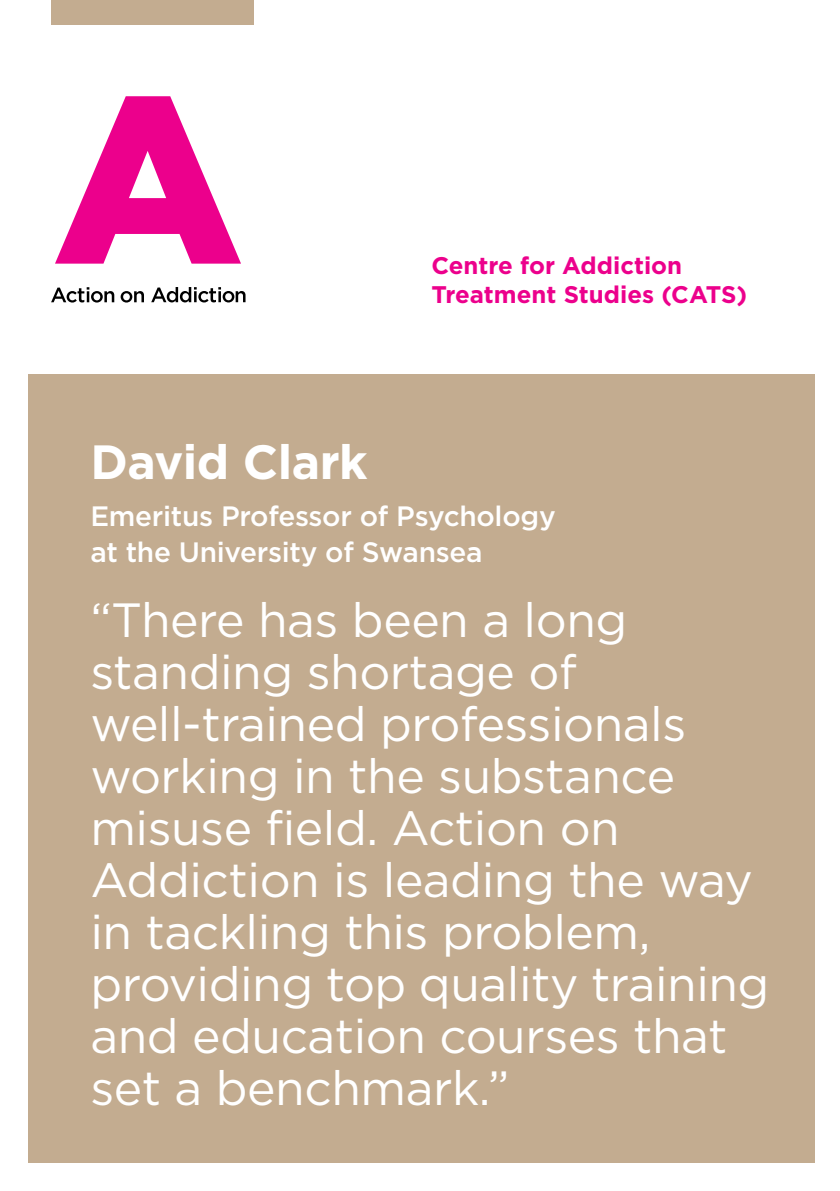
<style>
.page{position:relative;width:840px;height:1191px;background:#fff}
.page>*{position:absolute;margin:0;border:0;box-sizing:border-box;transform-origin:0 0}
.t1{font:48px/52px "Gotham HTF";letter-spacing:-.01em;color:#fff}
.t2{font:700 48px "Gotham HTF";letter-spacing:-.01em;color:#fff}
.t3{font:500 28px/36px "Gotham HTF";letter-spacing:-.01em;color:#fff}
.t4{font:700 24px/28.8px "Gotham HTF";color:#ec008c}
</style>
<div class="page">
<svg style="left:55px;top:96px;width:186px;height:168px"></svg>
<svg style="left:51px;top:287px;width:63px;height:15px"></svg>
<svg style="left:120px;top:291px;width:24px;height:11px"></svg>
<svg style="left:151px;top:287px;width:94px;height:15px"></svg>
<div style="left:28px;top:374px;width:786px;height:788px;background:#c3ac90"></div>
<div style="left:51px;top:0;width:202px;height:24px;background:#c3ac90"></div>
<p class="t4" style="left:431px;top:250px;width:317px">Centre for Addiction<br>Treatment Studies (CATS)</p>
<p class="t2" style="left:90px;top:434px;width:279px">David Clark</p>
<p class="t3" style="left:90px;top:497px;width:466px">Emeritus Professor of Psychology at the University of Swansea</p>
<p class="t1" style="left:90px;top:593px;width:680px">“There has been a long standing shortage of well-trained professionals working in the substance misuse field. Action on<br>Addiction is leading the way in tackling this problem, providing top quality training and education courses that set a benchmark.”</p>
</div>
